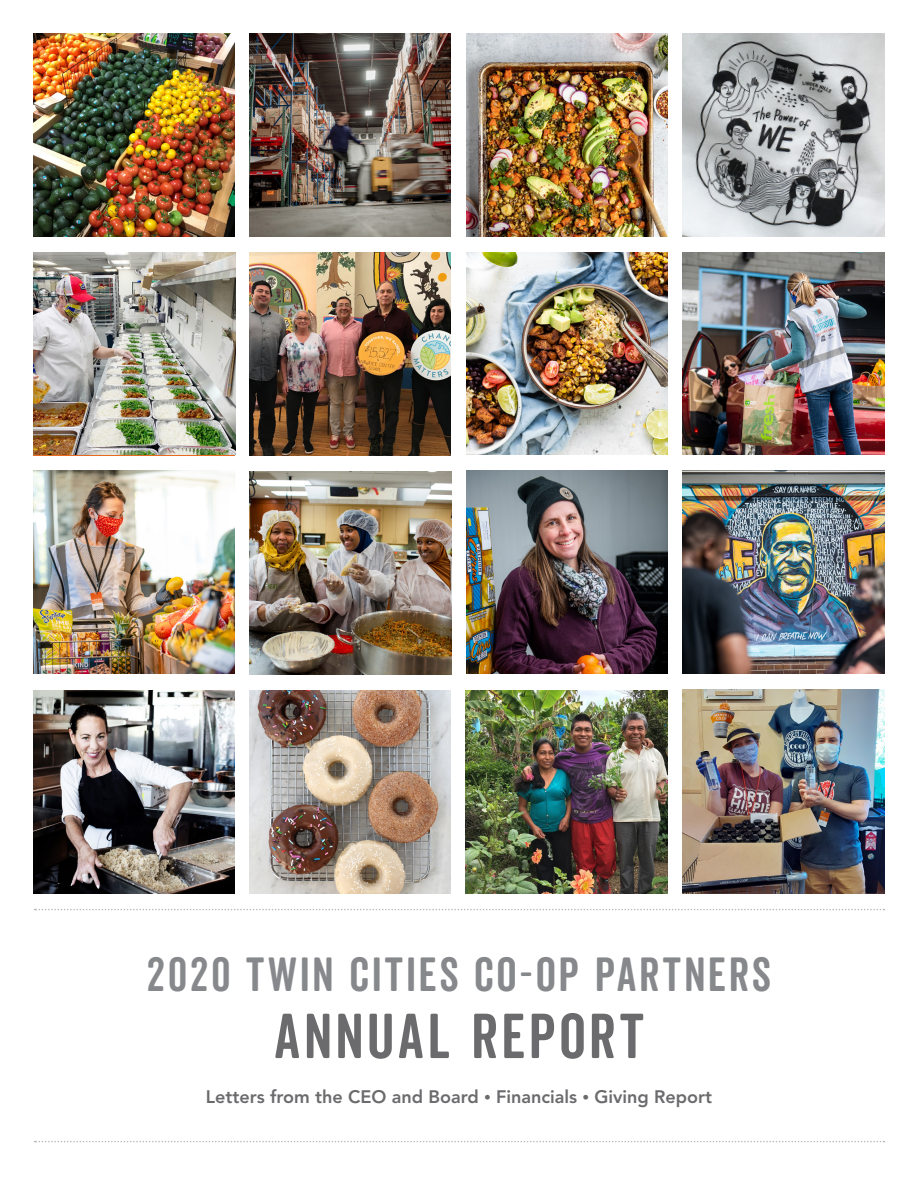
<style>
.page{position:relative;width:918px;height:1188px;background:#fff}
.page>*{position:absolute;margin:0;border:0;box-sizing:border-box;transform-origin:0 0}
.t1{font:61.5px "Veneer Clean Soft";letter-spacing:.055em;color:#6b6b6e}
.t2{font:46.5px "Veneer Clean Soft";letter-spacing:.06em;color:#86888b}
.t3{font:800 18px "Avenir LT Std";color:#6b6b6e}
.s1{font-size:13.5px}
</style>
<div class="page">
<img style="left:250px;top:472px;width:201px;height:203px">
<img style="left:466px;top:691px;width:202px;height:203px">
<img style="left:466px;top:471px;width:202px;height:203px">
<img style="left:34px;top:33px;width:200px;height:203px">
<img style="left:250px;top:691px;width:201px;height:203px">
<img style="left:466px;top:33px;width:202px;height:203px">
<img style="left:683px;top:690px;width:201px;height:204px">
<img style="left:683px;top:33px;width:201px;height:203px">
<img style="left:683px;top:252px;width:201px;height:203px">
<img style="left:683px;top:471px;width:201px;height:203px">
<img style="left:33px;top:470px;width:201px;height:204px">
<svg style="left:34px;top:909px;width:851px;height:1px"></svg>
<svg style="left:34px;top:1141px;width:851px;height:1px"></svg>
<img style="left:33px;top:253px;width:202px;height:202px">
<img style="left:466px;top:252px;width:202px;height:203px">
<img style="left:250px;top:33px;width:201px;height:203px">
<img style="left:33px;top:691px;width:201px;height:203px">
<img style="left:250px;top:253px;width:201px;height:203px">
<p class="t2" style="left:147px;top:946px;width:626px">2020 TWIN CITIES CO-OP PARTNERS</p>
<p class="t1" style="left:274px;top:999px;width:371px">ANNUAL REPORT</p>
<p class="t3" style="left:206px;top:1087px;width:508px">Letters from the CEO and Board <span class="s1">•</span> Financials <span class="s1">•</span> Giving Report</p>
</div>
